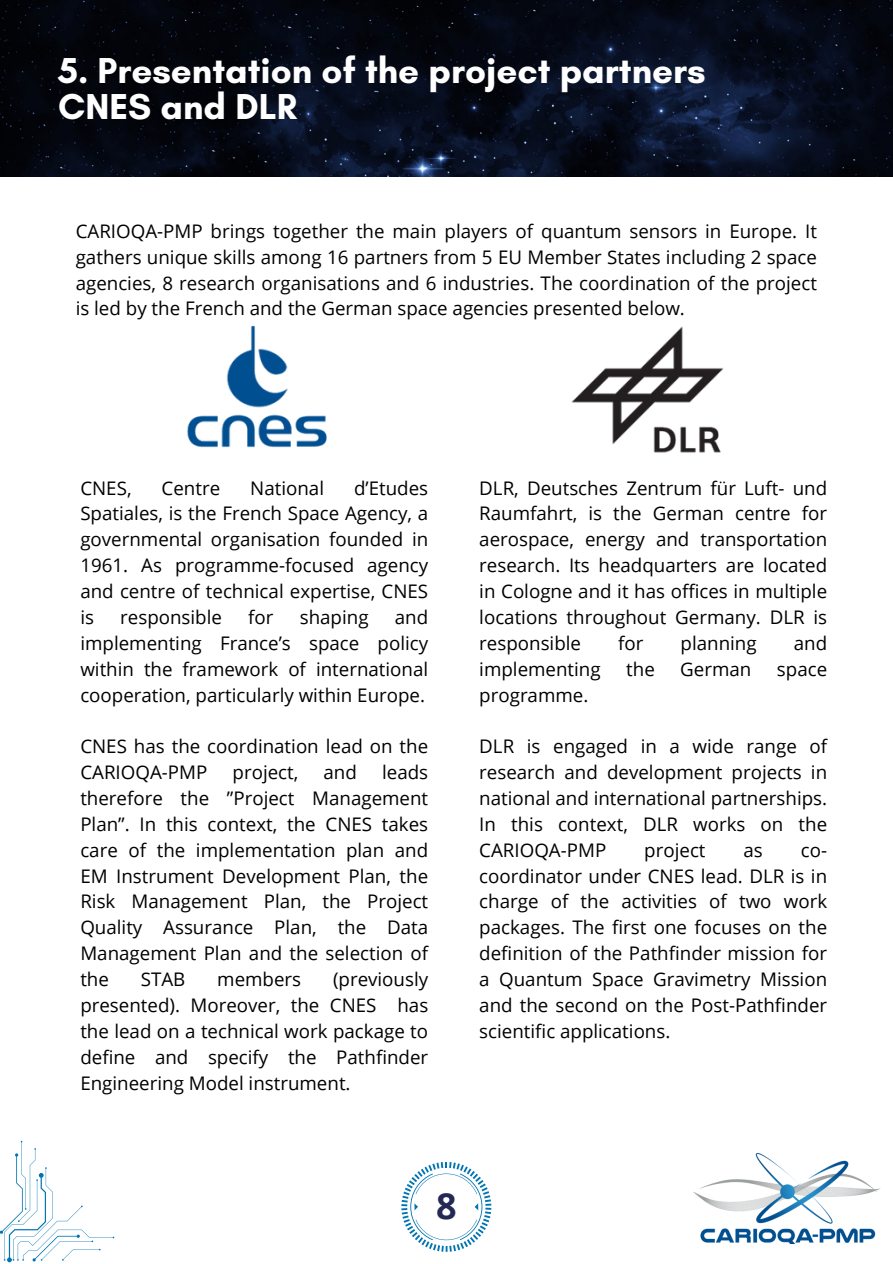
<style>
.page{position:relative;width:893px;height:1264px;background:#fff}
.page>*{position:absolute;margin:0;border:0;box-sizing:border-box;transform-origin:0 0}
.t1{font:700 36.75px/36px "Glacial Indifference";color:#fff}
.t2{font:700 36px "Open Sans";color:#232954}
.t3{font:18.75px/25.8px "Open Sans";color:#000;text-align:justify}
</style>
<div class="page">
<svg style="left:0;top:1140px;width:114px;height:122px"></svg>
<img style="left:187px;top:325px;width:140px;height:123px">
<img style="left:571px;top:326px;width:153px;height:127px">
<img style="left:0;top:0;width:892px;height:177px">
<img style="left:693px;top:1153px;width:187px;height:90px">
<svg style="left:401px;top:1162px;width:90px;height:89px"></svg>
<p class="t1" style="left:58px;top:52px;width:649px">5. Presentation of the project partners<br>CNES and DLR</p>
<p class="t3" style="left:76px;top:218px;width:742px">CARIOQA-PMP brings together the main players of quantum sensors in Europe. It gathers unique skills among 16 partners from 5 EU Member States including 2 space agencies, 8 research organisations and 6 industries. The coordination of the project is led by the French and the German space agencies presented below.</p>
<p class="t3" style="left:80px;top:474px;width:349px;text-indent:274px">d’Etudes Spatiales, is the French Space Agency, a governmental organisation founded in 1961. As programme-focused agency and centre of technical expertise, CNES is</p>
<p class="t3" style="left:80px;top:474px;width:53px">CNES,</p>
<p class="t3" style="left:162px;top:474px;width:60px">Centre</p>
<p class="t3" style="left:250px;top:474px;width:75px">National</p>
<p class="t3" style="left:120px;top:603px;width:103px">responsible</p>
<p class="t3" style="left:248px;top:603px;width:27px">for</p>
<p class="t3" style="left:300px;top:603px;width:70px">shaping</p>
<p class="t3" style="left:80px;top:603px;width:349px;text-indent:314px">and implementing France’s space policy within the framework of international cooperation, particularly within Europe.</p>
<p class="t3" style="left:80px;top:733px;width:349px">CNES has the coordination lead on the<br>CARIOQA-PMP</p>
<p class="t3" style="left:80px;top:759px;width:349px;text-indent:302px">leads therefore the ”Project Management Plan”. In this context, the CNES takes care of the implementation plan and EM Instrument Development Plan, the Risk Management Plan, the Project Quality Assurance Plan, the Data Management Plan and the selection of the</p>
<p class="t3" style="left:232px;top:759px;width:67px">project,</p>
<p class="t3" style="left:323px;top:759px;width:35px">and</p>
<p class="t3" style="left:80px;top:965px;width:349px;text-indent:253px">(previously presented). Moreover, the CNES has the lead on a technical work package to define and specify the Pathfinder Engineering Model instrument.</p>
<p class="t3" style="left:141px;top:965px;width:46px">STAB</p>
<p class="t3" style="left:217px;top:965px;width:85px">members</p>
<p class="t3" style="left:479px;top:474px;width:349px">DLR, Deutsches Zentrum für Luft- und Raumfahrt, is the German centre for aerospace, energy and transportation research. Its headquarters are located in Cologne and it has offices in multiple locations throughout Germany. DLR is responsible</p>
<p class="t3" style="left:618px;top:629px;width:27px">for</p>
<p class="t3" style="left:680px;top:629px;width:78px">planning</p>
<p class="t3" style="left:793px;top:629px;width:35px">and</p>
<p class="t3" style="left:479px;top:655px;width:123px">implementing</p>
<p class="t3" style="left:626px;top:655px;width:30px">the</p>
<p class="t3" style="left:680px;top:655px;width:73px">German</p>
<p class="t3" style="left:776px;top:655px;width:52px">space</p>
<p class="t3" style="left:479px;top:681px;width:111px">programme.</p>
<p class="t3" style="left:479px;top:733px;width:349px">DLR is engaged in a wide range of research and development projects in national and international partnerships.<br>In this context, DLR works on the CARIOQA-PMP</p>
<p class="t3" style="left:644px;top:836px;width:63px">project</p>
<p class="t3" style="left:743px;top:836px;width:21px">as</p>
<p class="t3" style="left:479px;top:836px;width:349px;text-indent:321px">co&shy;coordinator under CNES lead. DLR is in charge of the activities of two work packages. The first one focuses on the definition of the Pathfinder mission for a Quantum Space Gravimetry Mission and the second on the Post-Pathfinder scientific applications.</p>
<p class="t2" style="left:436px;top:1180px;width:22px">8</p>
</div>
